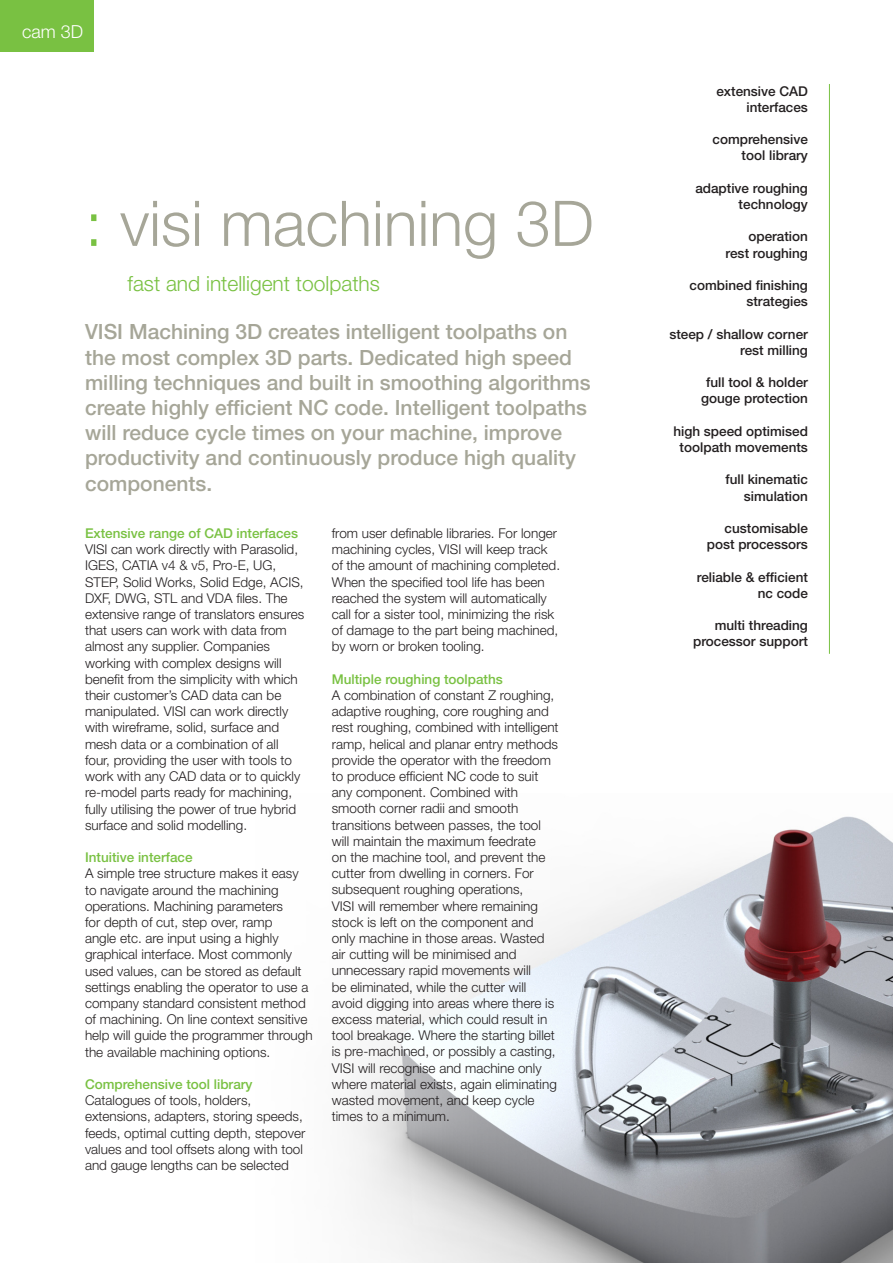
<style>
.page{position:relative;width:893px;height:1263px;background:#fff}
.page>*{position:absolute;margin:0;border:0;box-sizing:border-box;transform-origin:0 0}
.t1{font:300 63px "Helvetica Neue";color:#a6a698}
.t2{font:500 21px/25.2px "Helvetica Neue";color:#a6a698}
.t3{font:300 21px "Helvetica Neue";color:#79c142}
.t4{font:300 18px "Helvetica Neue";color:#fff}
.t5{font:300 13.5px/16.2px "Helvetica Neue";color:#231f20}
.t6{font:500 13.5px/16.2px "Helvetica Neue";color:#231f20;text-align:right}
.t7{font:500 13.5px "Helvetica Neue";color:#79c142}
.s1{color:#79c142}
</style>
<div class="page">
<img style="left:350px;top:816px;width:543px;height:447px">
<hr style="left:829px;top:84px;width:1px;height:570px;background:#79c142">
<div style="left:0;top:0;width:94px;height:51px;background:#79c142"></div>
<p class="t4" style="left:22px;top:20px;width:63px">cam 3D</p>
<p class="t1" style="left:85px;top:185px;width:510px"><span class="s1">:</span> visi machining 3D</p>
<p class="t3" style="left:128px;top:270px;width:254px">fast and intelligent toolpaths</p>
<p class="t2" style="left:85px;top:319px;width:507px">VISI Machining 3D creates intelligent toolpaths on the most complex 3D parts. Dedicated high speed milling techniques and built in smoothing algorithms create highly efficient NC code. Intelligent toolpaths will reduce cycle times on your machine, improve productivity and continuously produce high quality components.</p>
<p class="t7" style="left:85px;top:525px;width:215px">Extensive range of CAD interfaces</p>
<p class="t5" style="left:85px;top:541px;width:221px">VISI can work directly with Parasolid, IGES, CATIA v4 &amp; v5, Pro-E, UG, STEP, Solid Works, Solid Edge, ACIS, DXF, DWG, STL and VDA files. The extensive range of translators ensures that users can work with data from almost any supplier. Companies working with complex designs will benefit from the simplicity with which their customer’s CAD data can be manipulated. VISI can work directly with wireframe, solid, surface and mesh data or a combination of all four, providing the user with tools to work with any CAD data or to quickly re-model parts ready for machining, fully utilising the power of true hybrid surface and solid modelling.</p>
<p class="t7" style="left:85px;top:849px;width:109px">Intuitive interface</p>
<p class="t5" style="left:85px;top:865px;width:229px">A simple tree structure makes it easy to navigate around the machining operations. Machining parameters<br>for depth of cut, step over, ramp<br>angle etc. are input using a highly graphical interface. Most commonly used values, can be stored as default settings enabling the operator to use a company standard consistent method of machining. On line context sensitive help will guide the programmer through the available machining options.</p>
<p class="t7" style="left:85px;top:1076px;width:169px">Comprehensive tool library</p>
<p class="t5" style="left:85px;top:1092px;width:222px">Catalogues of tools, holders, extensions, adapters, storing speeds, feeds, optimal cutting depth, stepover values and tool offsets along with tool and gauge lengths can be selected</p>
<p class="t5" style="left:332px;top:525px;width:230px">from user definable libraries. For longer machining cycles, VISI will keep track of the amount of machining completed.<br>When the specified tool life has been reached the system will automatically call for a sister tool, minimizing the risk of damage to the part being machined, by worn or broken tooling.</p>
<p class="t7" style="left:332px;top:671px;width:173px">Multiple roughing toolpaths</p>
<p class="t5" style="left:332px;top:687px;width:228px">A combination of constant Z roughing, adaptive roughing, core roughing and rest roughing, combined with intelligent ramp, helical and planar entry methods provide the operator with the freedom to produce efficient NC code to suit any component. Combined with smooth corner radii and smooth transitions between passes, the tool will maintain the maximum feedrate<br>on the machine tool, and prevent the cutter from dwelling in corners. For subsequent roughing operations,<br>VISI will remember where remaining stock is left on the component and only machine in those areas. Wasted air cutting will be minimised and unnecessary rapid movements will<br>be eliminated, while the cutter will avoid digging into areas where there is excess material, which could result in tool breakage. Where the starting billet is pre-machined, or possibly a casting, VISI will recognise and machine only where material exists, again eliminating wasted movement, and keep cycle times to a minimum.</p>
<p class="t6" style="left:716px;top:83px;width:93px">extensive CAD interfaces</p>
<p class="t6" style="left:713px;top:131px;width:97px">comprehensive tool library</p>
<p class="t6" style="left:695px;top:180px;width:114px">adaptive roughing</p>
<p class="t6" style="left:739px;top:196px;width:71px">technology</p>
<p class="t6" style="left:726px;top:228px;width:84px">operation rest roughing</p>
<p class="t6" style="left:690px;top:277px;width:120px">combined finishing strategies</p>
<p class="t6" style="left:669px;top:326px;width:140px">steep / shallow corner rest milling</p>
<p class="t6" style="left:701px;top:374px;width:108px;text-align:center">full tool &amp; holder gouge protection</p>
<p class="t6" style="left:673px;top:423px;width:136px;text-align:center">high speed optimised toolpath movements</p>
<p class="t6" style="left:725px;top:471px;width:84px">full kinematic simulation</p>
<p class="t6" style="left:707px;top:520px;width:103px">customisable post processors</p>
<p class="t6" style="left:697px;top:569px;width:113px">reliable &amp; efficient nc code</p>
<p class="t6" style="left:693px;top:617px;width:116px">multi threading processor support</p>
</div>
